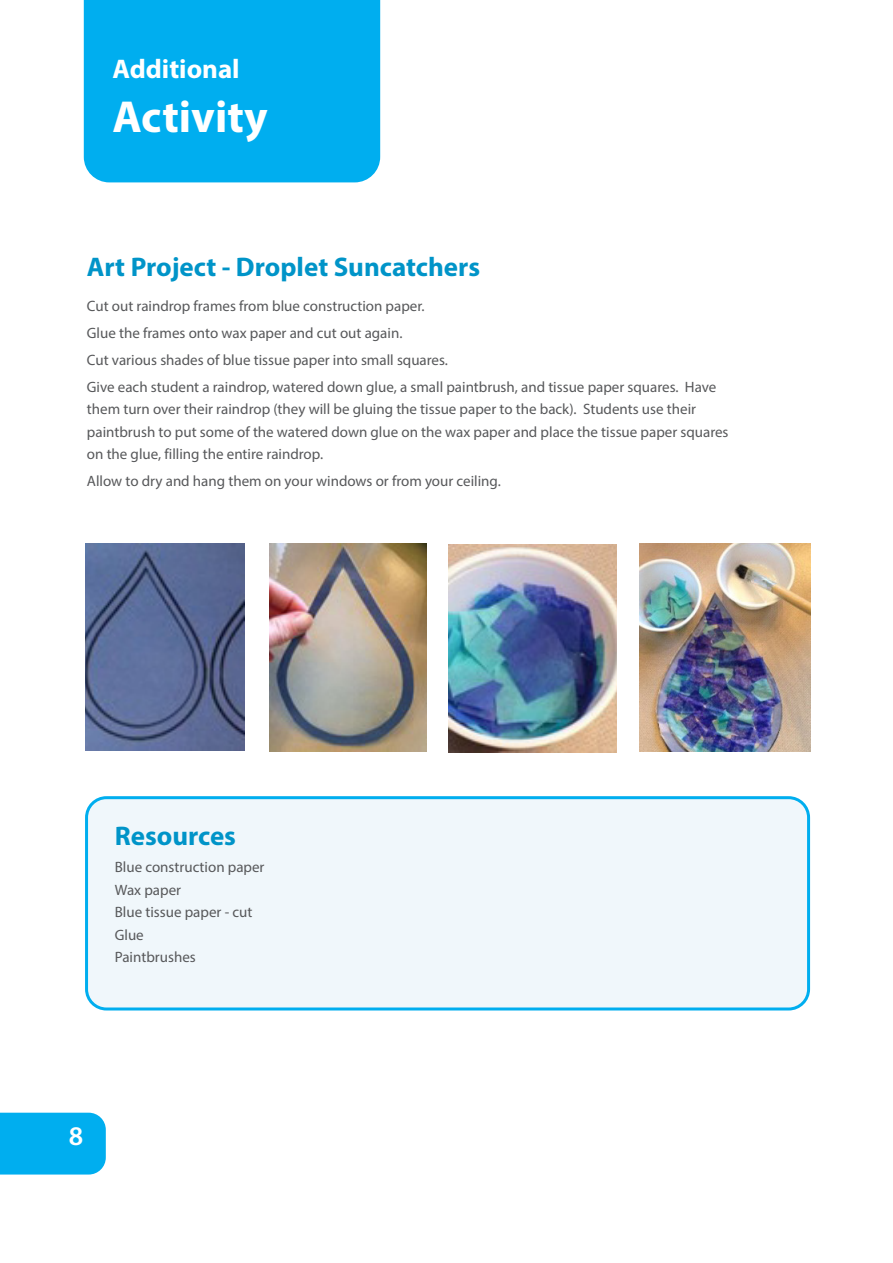
<style>
.page{position:relative;width:893px;height:1263px;background:#fff}
.page>*{position:absolute;margin:0;border:0;box-sizing:border-box;transform-origin:0 0}
.t1{font:700 45px "Myriad Pro";color:#fff}
.Sub_Heading{font:700 27px "Myriad Pro";color:#0094c8}
.t2{font:700 27px "Myriad Pro";color:#fff}
.t3{font:600 27px "Myriad Pro";color:#fff}
.Sub_Heading-2{font:15px/22.5px "Myriad Pro";color:#57585a}
</style>
<div class="page">
<div style="left:84px;top:0;width:296px;height:182px;background:#00aeef"></div>
<div style="left:0;top:1113px;width:106px;height:61px;background:#00aeef"></div>
<div style="left:87px;top:798px;width:722px;height:211px;background:#f0f7fb;border-radius:20px"></div>
<div style="left:85px;top:796px;width:725px;height:214px;border:3px solid #00aeef;border-radius:20px"></div>
<img style="left:85px;top:543px;width:159px;height:207px">
<img style="left:270px;top:543px;width:156px;height:209px">
<img style="left:449px;top:544px;width:168px;height:209px">
<img style="left:640px;top:543px;width:170px;height:209px">
<p class="t2" style="left:112px;top:51px;width:129px">Additional</p>
<p class="t1" style="left:112px;top:87px;width:157px">Activity</p>
<p class="Sub_Heading" style="left:87px;top:249px;width:395px">Art Project - Droplet Suncatchers</p>
<p class="Sub_Heading-2" style="left:87px;top:295px;width:339px">Cut out raindrop frames from blue construction paper.</p>
<p class="Sub_Heading-2" style="left:87px;top:321px;width:317px">Glue the frames onto wax paper and cut out again.</p>
<p class="Sub_Heading-2" style="left:87px;top:348px;width:363px">Cut various shades of blue tissue paper into small squares.</p>
<p class="Sub_Heading-2" style="left:87px;top:375px;width:643px">Give each student a raindrop, watered down glue, a small paintbrush, and tissue paper squares. Have them turn over their raindrop (they will be gluing the tissue paper to the back). Students use their paintbrush to put some of the watered down glue on the wax paper and place the tissue paper squares on the glue, filling the entire raindrop.</p>
<p class="Sub_Heading-2" style="left:87px;top:469px;width:415px">Allow to dry and hang them on your windows or from your ceiling.</p>
<p class="Sub_Heading" style="left:115px;top:818px;width:123px">Resources</p>
<p class="Sub_Heading-2" style="left:115px;top:855px;width:151px">Blue construction paper</p>
<p class="Sub_Heading-2" style="left:115px;top:878px;width:68px">Wax paper</p>
<p class="Sub_Heading-2" style="left:115px;top:900px;width:139px">Blue tissue paper - cut</p>
<p class="Sub_Heading-2" style="left:115px;top:923px;width:31px">Glue</p>
<p class="Sub_Heading-2" style="left:115px;top:945px;width:82px">Paintbrushes</p>
<p class="t3" style="left:69px;top:1119px;width:16px">8</p>
</div>
